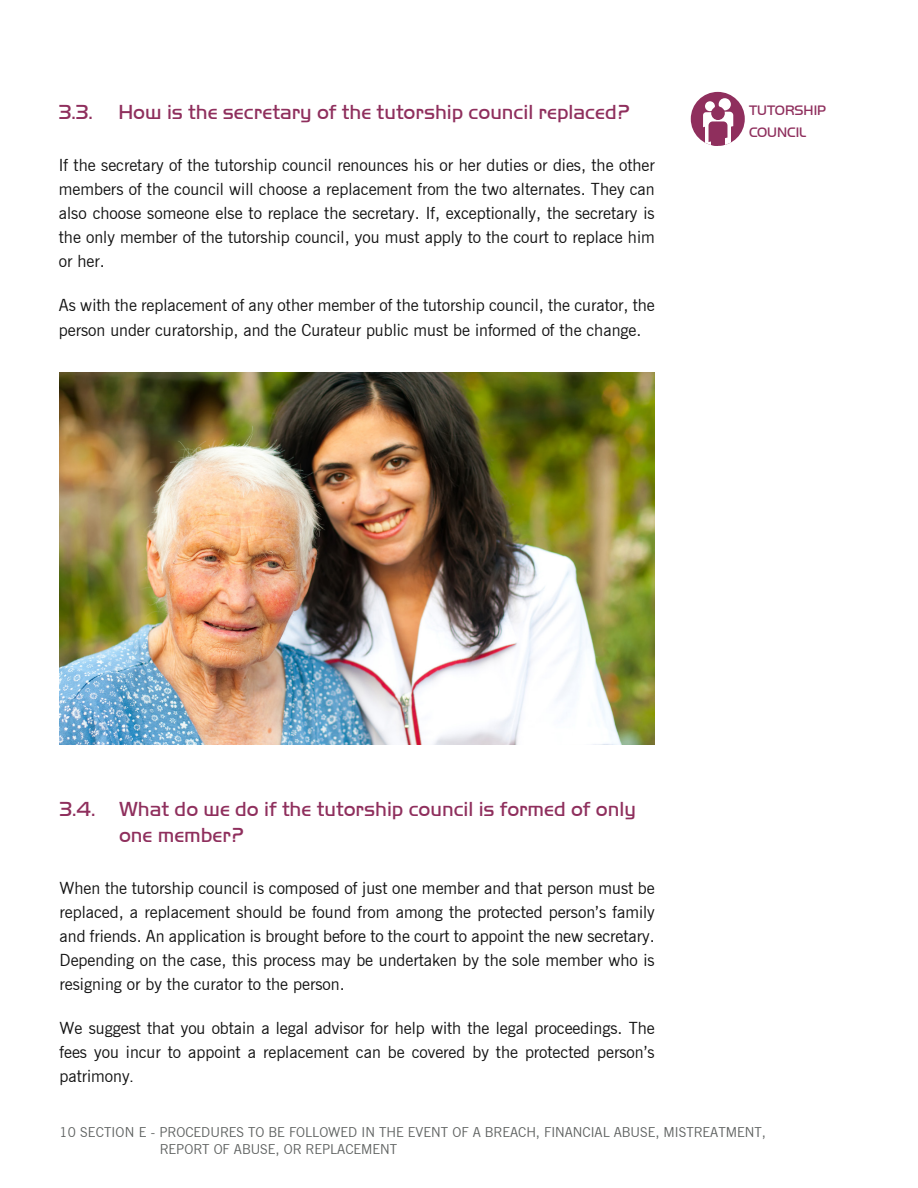
<style>
.page{position:relative;width:918px;height:1188px;background:#fff}
.page>*{position:absolute;margin:0;border:0;box-sizing:border-box;transform-origin:0 0}
.Titre_2{font:21px/25.2px "Handel Got D Ligh";color:#8f2f5d}
.t1{font:16.5px/24px "News Gothic BT";color:#121212;text-align:justify}
.t2{font:14.1px/22.2px "Handel Got D Ligh";color:#8f2f5d}
.t3{font:13.5px/16.5px "News Gothic BT";color:#606362}
.t4{font:12.6px/13.5px "Handel Gothic BT";color:#8f2f5d}
.s1{font-family:"Arial";font-size:15px}
</style>
<div class="page">
<div style="left:691px;top:92px;width:54px;height:54px;background:#8f2f5d;border-radius:50%"></div>
<div style="left:719px;top:98px;width:12px;height:12px;background:#fff;border-radius:50%"></div>
<svg style="left:725px;top:142px;width:6px;height:3px"></svg>
<div style="left:705px;top:101px;width:10px;height:10px;background:#fff;border-radius:50%"></div>
<svg style="left:705px;top:142px;width:6px;height:3px"></svg>
<div style="left:711px;top:106px;width:14px;height:14px;background:#8f2f5d;border-radius:50%"></div>
<svg style="left:703px;top:112px;width:30px;height:30px"></svg>
<div style="left:711px;top:132px;width:14px;height:14px;background:#8f2f5d"></div>
<img style="left:60px;top:373px;width:595px;height:371px">
<h2 class="Titre_2" style="left:59px;top:100px;width:572px">3.3. How is the secretary of the tutorship council replaced?</h2>
<p class="t1" style="left:59px;top:153px;width:597px">If the secretary of the tutorship council renounces his or her duties or dies, the other members of the council will choose a replacement from the two alternates. They can also choose someone else to replace the secretary. If, exceptionally, the secretary is the only member of the tutorship council, you must apply to the court to replace him or her.</p>
<p class="t1" style="left:59px;top:294px;width:597px">As with the replacement of any other member of the tutorship council, the curator, the person under curatorship, and the Curateur public must be informed of the change.</p>
<p class="t2" style="left:749px;top:99px;width:79px">TUTORSHIP<br>COUNCIL</p>
<p class="t4" style="left:750px;top:105px;width:81px">CONSEIL<br>DE TUTELLE</p>
<h2 class="Titre_2" style="left:119px;top:797px;width:518px;text-indent:-60px">3.4. What do we do if the tutorship council is formed of only one member?</h2>
<p class="t1" style="left:60px;top:876px;width:597px">When the tutorship council is composed of just one member and that person must be replaced, a replacement should be found from among the protected person’s family and friends. An application is brought before to the court to appoint the new secretary.<br>Depending on the case, this process may be undertaken by the sole member who is resigning or by the curator to the person.</p>
<p class="t1" style="left:60px;top:1016px;width:597px">We suggest that you obtain a legal advisor for help with the legal proceedings. The fees you incur to appoint a replacement can be covered by the protected person’s patrimony<span class="s1">.</span></p>
<p class="t3" style="left:160px;top:1124px;width:608px;text-indent:-100px">10 SECTION E - PROCEDURES TO BE FOLLOWED IN THE EVENT OF A BREACH, FINANCIAL ABUSE, MISTREATMENT,<br>REPORT OF ABUSE, OR REPLACEMENT</p>
</div>
